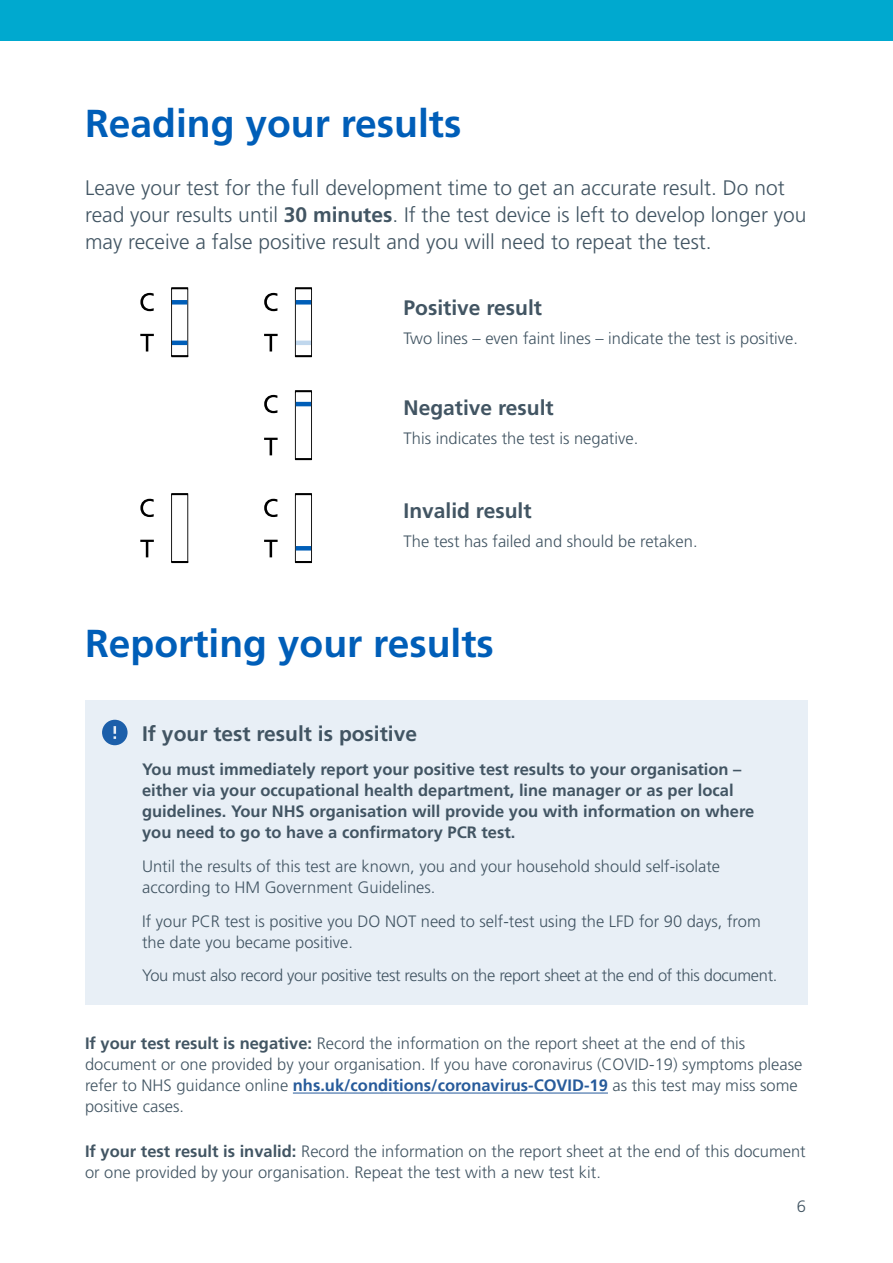
<style>
.page{position:relative;width:893px;height:1263px;background:#fff}
.page>*{position:absolute;margin:0;border:0;box-sizing:border-box;transform-origin:0 0}
.t1{font:700 39px "Frutiger";color:#005eb8}
.t2{font:300 21px/27px "Frutiger";color:#425563}
.t3{font:700 21px "Frutiger";color:#425563}
.t4{font:300 16.5px/21px "Frutiger";color:#425563}
.t5{font:700 16.5px/21px "Frutiger";color:#425563}
.t6{font:300 16.5px "Frutiger";letter-spacing:-.02em;color:#425563}
.s1{font-weight:700}
.s2{font-weight:700;color:#275b9b}
</style>
<div class="page">
<div style="left:85px;top:700px;width:723px;height:305px;background:#e8eff6"></div>
<hr style="left:293px;top:1092px;width:315px;height:1px;background:#275b9b">
<svg style="left:295px;top:390px;width:17px;height:70px"></svg>
<svg style="left:264px;top:395px;width:14px;height:18px"></svg>
<svg style="left:264px;top:438px;width:14px;height:17px"></svg>
<svg style="left:295px;top:287px;width:17px;height:70px"></svg>
<svg style="left:264px;top:293px;width:14px;height:18px"></svg>
<svg style="left:264px;top:334px;width:14px;height:17px"></svg>
<svg style="left:295px;top:493px;width:17px;height:70px"></svg>
<svg style="left:264px;top:499px;width:14px;height:18px"></svg>
<svg style="left:264px;top:540px;width:14px;height:17px"></svg>
<svg style="left:171px;top:287px;width:17px;height:70px"></svg>
<svg style="left:140px;top:293px;width:14px;height:18px"></svg>
<svg style="left:140px;top:334px;width:14px;height:17px"></svg>
<svg style="left:171px;top:493px;width:17px;height:70px"></svg>
<svg style="left:140px;top:499px;width:14px;height:18px"></svg>
<svg style="left:140px;top:540px;width:14px;height:17px"></svg>
<hr style="left:296px;top:402px;width:15px;height:4px;background:#005eb8">
<div style="left:296px;top:300px;width:15px;height:5px;background:#005eb8"></div>
<div style="left:172px;top:300px;width:15px;height:5px;background:#005eb8"></div>
<hr style="left:296px;top:341px;width:15px;height:4px;background:#c0d7ed">
<hr style="left:296px;top:546px;width:15px;height:4px;background:#005eb8">
<hr style="left:172px;top:341px;width:15px;height:4px;background:#005eb8">
<div style="left:0;top:0;width:893px;height:40px;background:#00a9cf"></div>
<svg style="left:102px;top:720px;width:26px;height:25px"></svg>
<h1 class="t1" style="left:85px;top:100px;width:378px">Reading your results</h1>
<p class="t2" style="left:85px;top:174px;width:723px">Leave your test for the full development time to get an accurate result. Do not read your results until <span class="s1">30 minutes</span>. If the test device is left to develop longer you may receive a false positive result and you will need to repeat the test.</p>
<p class="t3" style="left:404px;top:296px;width:140px">Positive result</p>
<p class="t4" style="left:404px;top:328px;width:396px">Two lines – even faint lines – indicate the test is positive.</p>
<p class="t3" style="left:404px;top:395px;width:152px">Negative result</p>
<p class="t4" style="left:404px;top:428px;width:236px">This indicates the test is negative.</p>
<p class="t3" style="left:404px;top:499px;width:129px">Invalid result</p>
<p class="t4" style="left:404px;top:531px;width:296px">The test has failed and should be retaken.</p>
<h1 class="t1" style="left:85px;top:621px;width:410px">Reporting your results</h1>
<p class="t3" style="left:142px;top:721px;width:277px">If your test result is positive</p>
<p class="t5" style="left:142px;top:758px;width:614px">You must immediately report your positive test results to your organisation – either via your occupational health department, line manager or as per local guidelines. Your NHS organisation will provide you with information on where you need to go to have a confirmatory PCR test.</p>
<p class="t4" style="left:142px;top:856px;width:579px">Until the results of this test are known, you and your household should self-isolate according to HM Government Guidelines.</p>
<p class="t4" style="left:142px;top:911px;width:620px">If your PCR test is positive you DO NOT need to self-test using the LFD for 90 days, from the date you became positive.</p>
<p class="t6" style="left:142px;top:966px;width:637px">You must also record your positive test results on the report sheet at the end of this document.</p>
<p class="t4" style="left:85px;top:1033px;width:719px"><span class="s1">If your test result is negative:</span> Record the information on the report sheet at the end of this document or one provided by your organisation. If you have coronavirus (COVID-19) symptoms please refer to NHS guidance online <span class="s2">nhs.uk/conditions/coronavirus-COVID-19</span> as this test may miss some positive cases.</p>
<p class="t4" style="left:85px;top:1141px;width:722px"><span class="s1">If your test result is invalid:</span> Record the information on the report sheet at the end of this document or one provided by your organisation. Repeat the test with a new test kit.</p>
<p class="t4" style="left:797px;top:1195px;width:11px">6</p>
</div>
